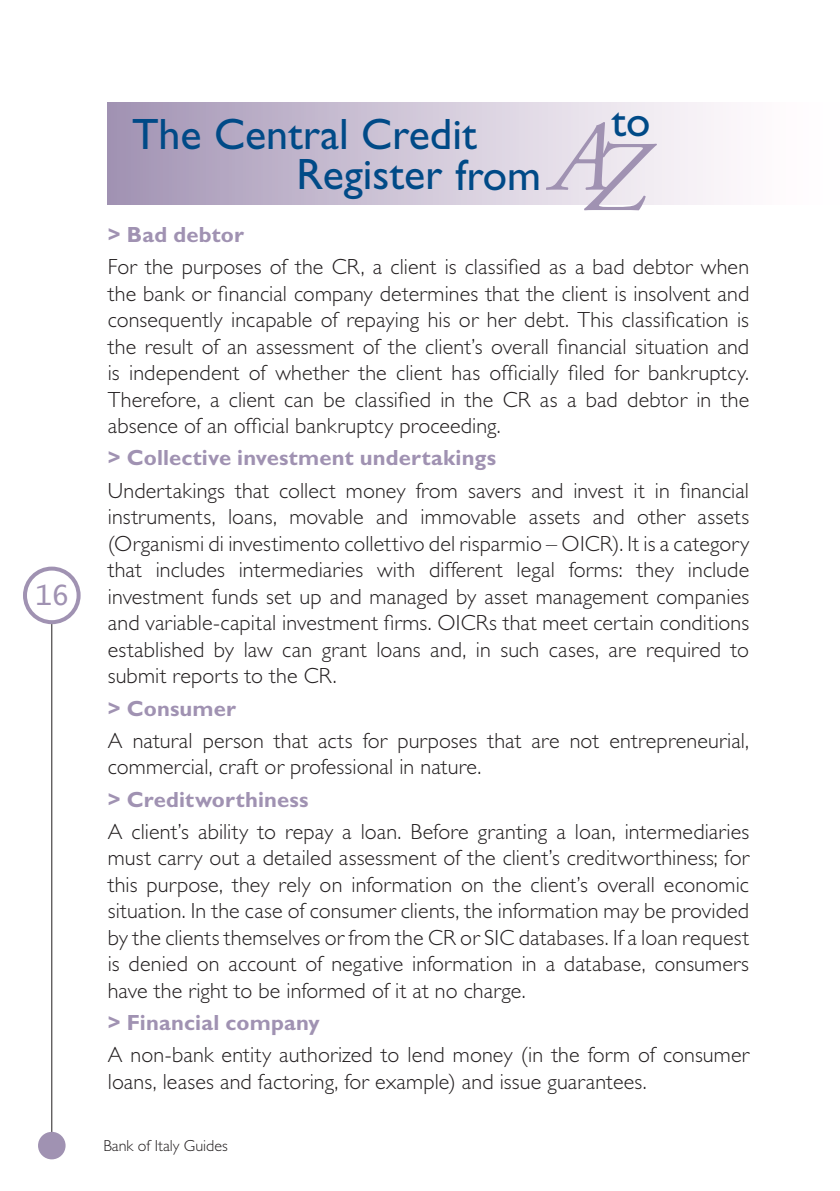
<style>
.page{position:relative;width:840px;height:1191px;background:#fff}
.page>*{position:absolute;margin:0;border:0;box-sizing:border-box;transform-origin:0 0}
.Paragrafo_base{font:italic 100px "Adobe Garamond Pro";color:#a092b2}
.TITOLO_SEZIONE{font:44px/40px "Gill Sans Std";color:#004a87}
.Paragrafo_base-2{font:44px "Gill Sans Std";color:#004a87}
.t1{font:28px "Lucida Console";color:#a092b2}
.PARAGRAFO{font:300 22px/26.6px "Gill Sans Std";letter-spacing:.005em;color:#231f20;text-align:justify}
.PARAGRAFO-2{font:700 22px "Gill Sans Std";letter-spacing:.005em;color:#a092b2}
.t2{font:300 16px "Gill Sans Std";color:#231f20}
</style>
<div class="page">
<hr style="left:51px;top:624px;width:1px;height:510px;background:#231f20">
<div style="left:40px;top:1133px;width:24px;height:24px;background:#a092b2;border-radius:50%"></div>
<div style="left:38px;top:1131px;width:28px;height:28px;border:4px solid #a092b2;border-radius:50%"></div>
<div style="left:23px;top:566px;width:58px;height:58px;border:4px solid #a092b2;border-radius:50%"></div>
<div style="left:108px;top:102px;width:731px;height:102px;background:linear-gradient(to right,#a597b6,#fff)"></div>
<p class="t1" style="left:35px;top:583px;width:35px">16</p>
<p class="Paragrafo_base" style="left:551px;top:98px;width:61px">A</p>
<p class="Paragrafo_base-2" style="left:611px;top:95px;width:40px">to</p>
<p class="TITOLO_SEZIONE" style="left:296px;top:115px;width:246px;text-indent:-164px">The Central Credit<br>Register from</p>
<p class="PARAGRAFO-2" style="left:108px;top:221px;width:137px">&gt; Bad debtor</p>
<p class="PARAGRAFO" style="left:108px;top:254px;width:642px">For the purposes of the CR, a client is classified as a bad debtor when the bank or financial company determines that the client is insolvent and consequently incapable of repaying his or her debt. This classification is the result of an assessment of the client’s overall financial situation and is independent of whether the client has officially filed for bankruptcy.<br>Therefore, a client can be classified in the CR as a bad debtor in the absence of an official bankruptcy proceeding.</p>
<p class="PARAGRAFO-2" style="left:108px;top:445px;width:389px">&gt; Collective investment undertakings</p>
<p class="PARAGRAFO" style="left:108px;top:477px;width:642px">Undertakings that collect money from savers and invest it in financial instruments, loans, movable and immovable assets and other assets (Organismi di investimento collettivo del risparmio – OICR). It is a category that includes intermediaries with different legal forms: they include investment funds set up and managed by asset management companies and variable-capital investment firms. OICRs that meet certain conditions established by law can grant loans and, in such cases, are required to submit reports to the CR.</p>
<p class="PARAGRAFO-2" style="left:108px;top:695px;width:130px">&gt; Consumer</p>
<p class="PARAGRAFO" style="left:108px;top:727px;width:642px">A natural person that acts for purposes that are not entrepreneurial, commercial, craft or professional in nature.</p>
<p class="PARAGRAFO-2" style="left:108px;top:786px;width:202px">&gt; Creditworthiness</p>
<p class="PARAGRAFO" style="left:108px;top:818px;width:642px">A client’s ability to repay a loan. Before granting a loan, intermediaries must carry out a detailed assessment of the client’s creditworthiness; for this purpose, they rely on information on the client’s overall economic situation. In the case of consumer clients, the information may be provided by the clients themselves or from the CR or SIC databases. If a loan request is denied on account of negative information in a database, consumers have the right to be informed of it at no charge.</p>
<p class="PARAGRAFO-2" style="left:108px;top:1009px;width:213px">&gt; Financial company</p>
<p class="PARAGRAFO" style="left:108px;top:1042px;width:642px">A non-bank entity authorized to lend money (in the form of consumer loans, leases and factoring, for example) and issue guarantees.</p>
<p class="Paragrafo_base" style="left:585px;top:118px;width:62px">Z</p>
<p class="t2" style="left:103px;top:1136px;width:126px">Bank of Italy Guides</p>
</div>
